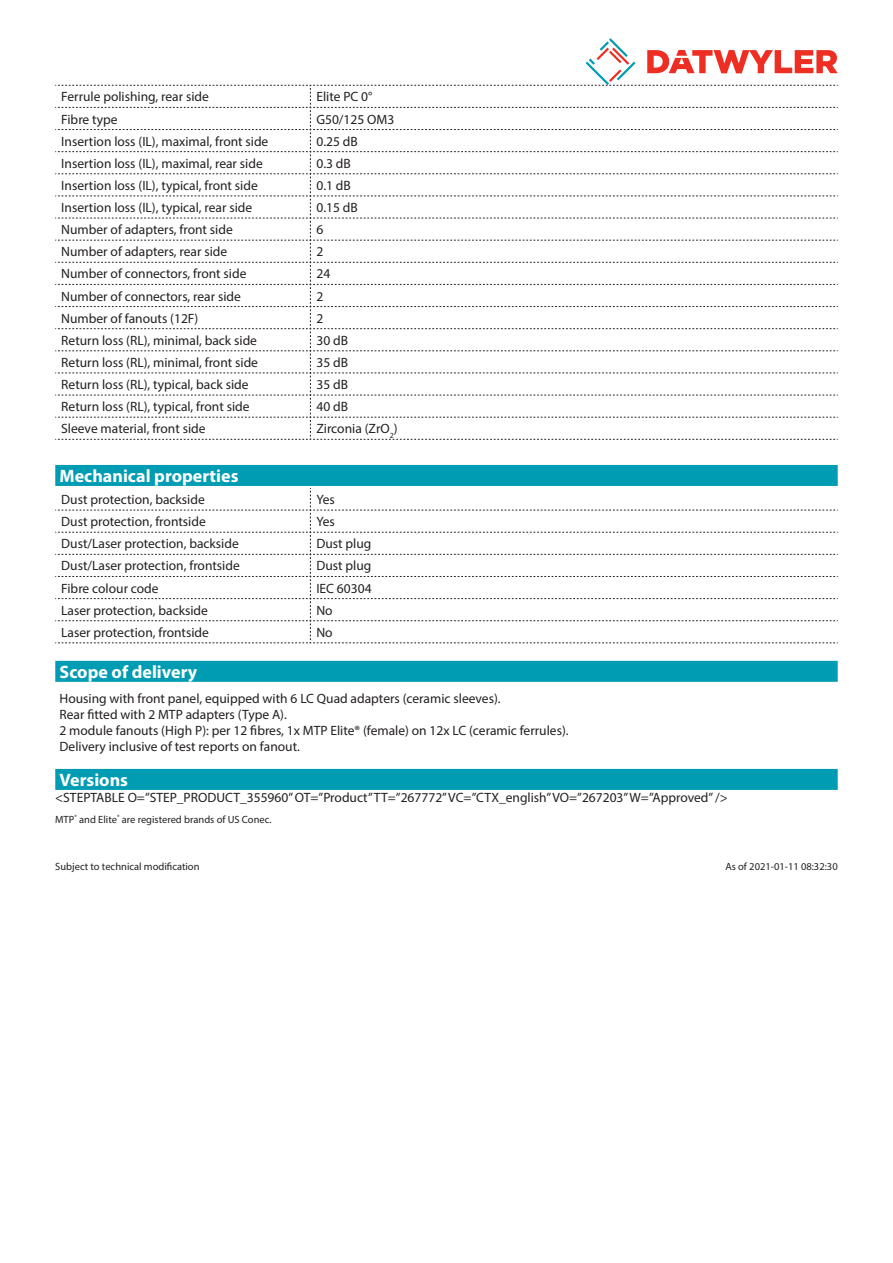
<style>
.page{position:relative;width:893px;height:1263px;background:#fff}
.page>*{position:absolute;margin:0;border:0;box-sizing:border-box;transform-origin:0 0}
.Standard_Head_Proper{font:700 18px "Myriad Pro";color:#fff}
.myriad_light_propert{font:13.5px "Myriad Pro";color:#231f20}
.Standard_text{font:13.5px/16.2px "Myriad Pro";color:#231f20}
.Footnote{font:10.5px "Myriad Pro";color:#231f20}
.imagetext{font:10.5px "Myriad Pro";color:#231f20}
</style>
<div class="page">
<div style="left:55px;top:465px;width:783px;height:21px;background:#009cb3"></div>
<svg style="left:55px;top:488px;width:783px;height:156px"></svg>
<div style="left:55px;top:769px;width:783px;height:21px;background:#009cb3"></div>
<div style="left:55px;top:661px;width:783px;height:21px;background:#009cb3"></div>
<svg style="left:55px;top:38px;width:783px;height:402px"></svg>
<p class="myriad_light_propert" style="left:61px;top:89px;width:149px">Ferrule polishing, rear side</p>
<p class="myriad_light_propert" style="left:316px;top:89px;width:58px">Elite PC 0°</p>
<p class="myriad_light_propert" style="left:61px;top:111px;width:58px">Fibre type</p>
<p class="myriad_light_propert" style="left:316px;top:111px;width:79px">G50/125 OM3</p>
<p class="myriad_light_propert" style="left:61px;top:133px;width:209px">Insertion loss (IL), maximal, front side</p>
<p class="myriad_light_propert" style="left:316px;top:133px;width:43px">0.25 dB</p>
<p class="myriad_light_propert" style="left:61px;top:155px;width:203px">Insertion loss (IL), maximal, rear side</p>
<p class="myriad_light_propert" style="left:316px;top:155px;width:36px">0.3 dB</p>
<p class="myriad_light_propert" style="left:61px;top:177px;width:198px">Insertion loss (IL), typical, front side</p>
<p class="myriad_light_propert" style="left:316px;top:177px;width:36px">0.1 dB</p>
<p class="myriad_light_propert" style="left:61px;top:199px;width:192px">Insertion loss (IL), typical, rear side</p>
<p class="myriad_light_propert" style="left:316px;top:199px;width:43px">0.15 dB</p>
<p class="myriad_light_propert" style="left:61px;top:221px;width:173px">Number of adapters, front side</p>
<p class="myriad_light_propert" style="left:316px;top:221px;width:8px">6</p>
<p class="myriad_light_propert" style="left:61px;top:243px;width:167px">Number of adapters, rear side</p>
<p class="myriad_light_propert" style="left:316px;top:243px;width:8px">2</p>
<p class="myriad_light_propert" style="left:61px;top:266px;width:187px">Number of connectors, front side</p>
<p class="myriad_light_propert" style="left:316px;top:266px;width:15px">24</p>
<p class="myriad_light_propert" style="left:61px;top:288px;width:181px">Number of connectors, rear side</p>
<p class="myriad_light_propert" style="left:316px;top:288px;width:8px">2</p>
<p class="myriad_light_propert" style="left:61px;top:310px;width:139px">Number of fanouts (12F)</p>
<p class="myriad_light_propert" style="left:316px;top:310px;width:8px">2</p>
<p class="myriad_light_propert" style="left:61px;top:332px;width:197px">Return loss (RL), minimal, back side</p>
<p class="myriad_light_propert" style="left:316px;top:332px;width:33px">30 dB</p>
<p class="myriad_light_propert" style="left:61px;top:354px;width:198px">Return loss (RL), minimal, front side</p>
<p class="myriad_light_propert" style="left:316px;top:354px;width:33px">35 dB</p>
<p class="myriad_light_propert" style="left:61px;top:376px;width:189px">Return loss (RL), typical, back side</p>
<p class="myriad_light_propert" style="left:316px;top:376px;width:33px">35 dB</p>
<p class="myriad_light_propert" style="left:61px;top:398px;width:190px">Return loss (RL), typical, front side</p>
<p class="myriad_light_propert" style="left:316px;top:398px;width:33px">40 dB</p>
<p class="myriad_light_propert" style="left:61px;top:420px;width:146px">Sleeve material, front side</p>
<p class="myriad_light_propert" style="left:316px;top:420px;width:83px">Zirconia (ZrO<sub>2</sub>)</p>
<p class="Standard_Head_Proper" style="left:60px;top:464px;width:180px">Mechanical properties</p>
<p class="myriad_light_propert" style="left:61px;top:491px;width:145px">Dust protection, backside</p>
<p class="myriad_light_propert" style="left:316px;top:491px;width:20px">Yes</p>
<p class="myriad_light_propert" style="left:61px;top:513px;width:146px">Dust protection, frontside</p>
<p class="myriad_light_propert" style="left:316px;top:513px;width:20px">Yes</p>
<p class="myriad_light_propert" style="left:61px;top:535px;width:179px">Dust/Laser protection, backside</p>
<p class="myriad_light_propert" style="left:316px;top:535px;width:56px">Dust plug</p>
<p class="myriad_light_propert" style="left:61px;top:558px;width:180px">Dust/Laser protection, frontside</p>
<p class="myriad_light_propert" style="left:316px;top:558px;width:56px">Dust plug</p>
<p class="myriad_light_propert" style="left:61px;top:580px;width:99px">Fibre colour code</p>
<p class="myriad_light_propert" style="left:316px;top:580px;width:57px">IEC 60304</p>
<p class="myriad_light_propert" style="left:61px;top:602px;width:148px">Laser protection, backside</p>
<p class="myriad_light_propert" style="left:316px;top:602px;width:18px">No</p>
<p class="myriad_light_propert" style="left:61px;top:624px;width:149px">Laser protection, frontside</p>
<p class="myriad_light_propert" style="left:316px;top:624px;width:18px">No</p>
<p class="Standard_Head_Proper" style="left:60px;top:660px;width:139px">Scope of delivery</p>
<p class="Standard_text" style="left:60px;top:690px;width:511px">Housing with front panel, equipped with 6 LC Quad adapters (ceramic sleeves).<br>Rear fitted with 2 MTP adapters (Type A).<br>2 module fanouts (High P): per 12 fibres, 1x MTP Elite® (female) on 12x LC (ceramic ferrules).<br>Delivery inclusive of test reports on fanout.</p>
<p class="Standard_Head_Proper" style="left:60px;top:768px;width:70px">Versions</p>
<p class="Standard_text" style="left:55px;top:789px;width:674px">&lt;STEPTABLE O=”STEP_PRODUCT_355960” OT=”Product” TT=”267772” VC=”CTX_english” VO=”267203” W=”Approved” /&gt;</p>
<p class="imagetext" style="left:55px;top:813px;width:218px">MTP<sup>®</sup> and Elite<sup>®</sup> are registered brands of US Conec.</p>
<p class="Footnote" style="left:55px;top:860px;width:146px">Subject to technical modification</p>
<p class="Footnote" style="left:725px;top:860px;width:114px">As of 2021-01-11 08:32:30</p>
</div>
